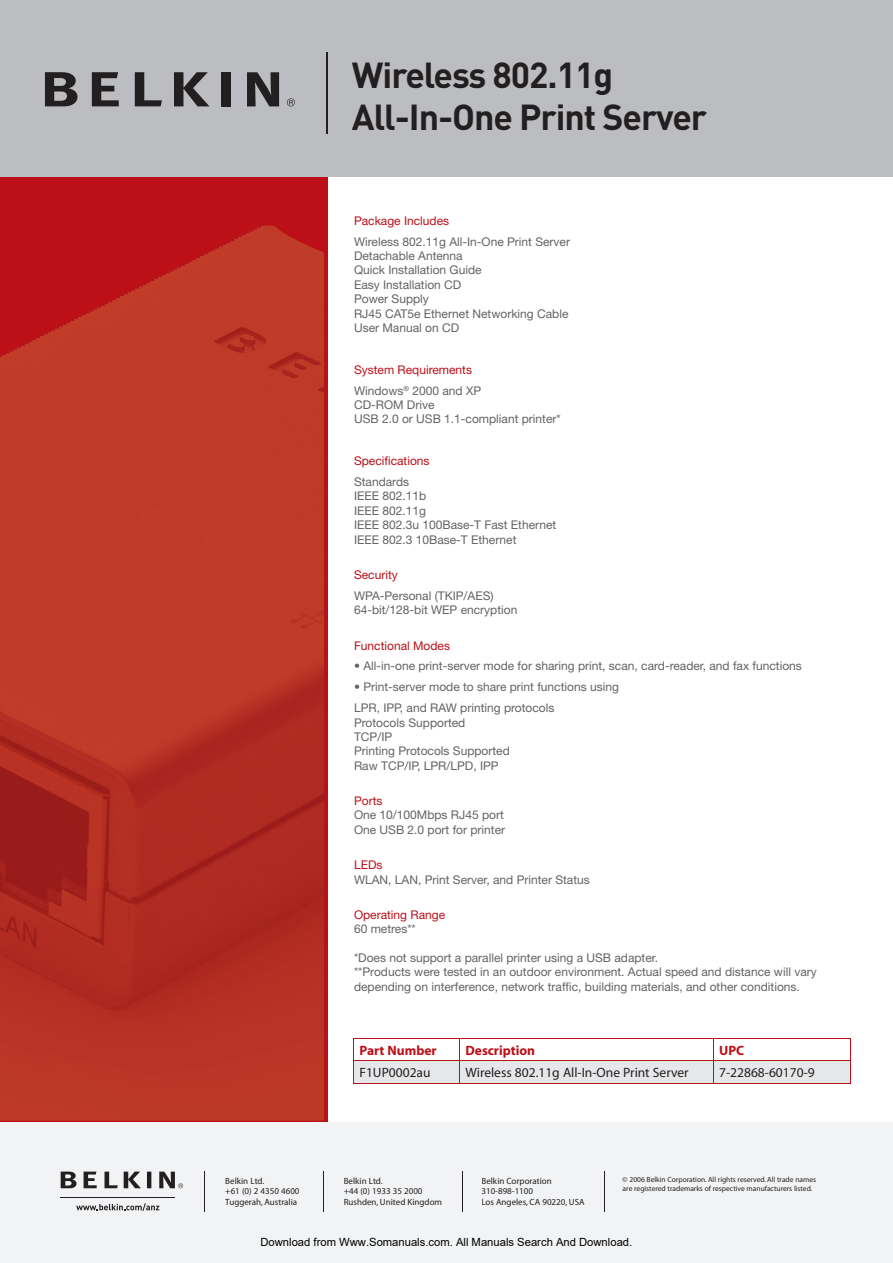
<style>
.page{position:relative;width:893px;height:1263px;background:#fff}
.page>*{position:absolute;margin:0;border:0;box-sizing:border-box;transform-origin:0 0}
.t1{font:700 35.7px/42.9px "DIN";letter-spacing:-.03em;color:#231f20}
.t2{font:13.5px "Myriad";color:#231f20}
.t3{font:700 13.5px "Myriad";color:#bb1018}
.t4{font:12px/14.4px "Helvetica Neue";color:#636366}
.t5{font:12px/20.9px "Helvetica Neue";color:#bb1018}
.t6{font:11.25px "Arial";color:#000}
.t7{font:9px/10.5px "Myriad";color:#231f20}
.t8{font:7.5px/9px "Myriad";color:#231f20}
.s1{color:#636366}
</style>
<div class="page">
<svg style="left:0;top:177px;width:328px;height:946px"></svg>
<div style="left:0;top:1123px;width:893px;height:140px;background:#f2f3f4"></div>
<div style="left:0;top:0;width:893px;height:177px;background:#bcbdc0"></div>
<svg style="left:135px;top:72px;width:27px;height:34px"></svg>
<svg style="left:45px;top:72px;width:32px;height:34px"></svg>
<svg style="left:92px;top:72px;width:27px;height:34px"></svg>
<svg style="left:174px;top:72px;width:35px;height:34px"></svg>
<div style="left:222px;top:72px;width:9px;height:34px;background:#231f20"></div>
<svg style="left:247px;top:72px;width:32px;height:34px"></svg>
<svg style="left:287px;top:98px;width:8px;height:8px"></svg>
<hr style="left:326px;top:53px;width:2px;height:81px;background:#231f20">
<svg style="left:61px;top:1171px;width:122px;height:17px"></svg>
<hr style="left:61px;top:1197px;width:114px;height:1px;background:#231f20">
<svg style="left:76px;top:1203px;width:83px;height:8px"></svg>
<hr style="left:204px;top:1171px;width:1px;height:41px;background:#231f20">
<hr style="left:323px;top:1171px;width:1px;height:41px;background:#231f20">
<hr style="left:462px;top:1171px;width:1px;height:41px;background:#231f20">
<hr style="left:604px;top:1171px;width:1px;height:41px;background:#231f20">
<hr style="left:353px;top:1038px;width:106px;height:1px;background:#bb1018">
<hr style="left:459px;top:1038px;width:254px;height:1px;background:#bb1018">
<hr style="left:713px;top:1038px;width:137px;height:1px;background:#bb1018">
<svg style="left:353px;top:1039px;width:498px;height:44px"></svg>
<hr style="left:353px;top:1082px;width:106px;height:1px;background:#bb1018">
<hr style="left:459px;top:1082px;width:254px;height:1px;background:#bb1018">
<hr style="left:713px;top:1082px;width:137px;height:1px;background:#bb1018">
<div style="left:360px;top:1068px;width:5px;height:9px;background:#e6e7e9"></div>
<div style="left:367px;top:1068px;width:49px;height:9px;background:#e6e7e9"></div>
<div style="left:417px;top:1070px;width:13px;height:7px;background:#e6e7e9"></div>
<div style="left:466px;top:1068px;width:11px;height:9px;background:#e6e7e9"></div>
<div style="left:478px;top:1067px;width:103px;height:13px;background:#e6e7e9"></div>
<div style="left:583px;top:1068px;width:105px;height:9px;background:#e6e7e9"></div>
<div style="left:720px;top:1068px;width:5px;height:9px;background:#e6e7e9"></div>
<div style="left:726px;top:1068px;width:43px;height:9px;background:#e6e7e9"></div>
<div style="left:769px;top:1068px;width:45px;height:9px;background:#e6e7e9"></div>
<img style="left:107px;top:225px;width:135px;height:658px">
<img style="left:0;top:277px;width:109px;height:606px">
<h1 class="t1" style="left:352px;top:52px;width:357px">Wireless 802.11g<br>All-In-One Print Server</h1>
<p class="t5" style="left:354px;top:210px;width:97px">Package Includes</p>
<p class="t4" style="left:354px;top:234px;width:218px">Wireless 802.11g All-In-One Print Server<br>Detachable Antenna<br>Quick Installation Guide<br>Easy Installation CD<br>Power Supply<br>RJ45 CAT5e Ethernet Networking Cable<br>User Manual on CD</p>
<p class="t5" style="left:354px;top:359px;width:129px">System Requirements<br><span class="s1">Windows</span><sup>®</sup> <span class="s1">2000 and XP</span></p>
<p class="t4" style="left:354px;top:397px;width:208px">CD-ROM Drive<br>USB 2.0 or USB 1.1-compliant printer*</p>
<p class="t5" style="left:354px;top:450px;width:77px">Specifications</p>
<p class="t4" style="left:354px;top:474px;width:204px">Standards<br>IEEE 802.11b<br>IEEE 802.11g<br>IEEE 802.3u 100Base-T Fast Ethernet<br>IEEE 802.3 10Base-T Ethernet</p>
<p class="t5" style="left:354px;top:564px;width:45px">Security</p>
<p class="t4" style="left:354px;top:588px;width:165px">WPA-Personal (TKIP/AES)<br>64-bit/128-bit WEP encryption</p>
<p class="t5" style="left:354px;top:635px;width:98px">Functional Modes</p>
<p class="t4" style="left:354px;top:659px;width:449px">• All-in-one print-server mode for sharing print, scan, card-reader, and fax functions</p>
<p class="t4" style="left:354px;top:676px;width:266px;line-height:20.9px">• Print-server mode to share print functions using<br>LPR, IPP, and RAW printing protocols</p>
<p class="t4" style="left:354px;top:715px;width:157px">Protocols Supported<br>TCP/IP<br>Printing Protocols Supported<br>Raw TCP/IP, LPR/LPD, IPP</p>
<p class="t5" style="left:354px;top:790px;width:30px">Ports</p>
<p class="t4" style="left:354px;top:808px;width:153px">One 10/100Mbps RJ45 port<br>One USB 2.0 port for printer</p>
<p class="t5" style="left:354px;top:854px;width:30px">LEDs</p>
<p class="t4" style="left:354px;top:872px;width:237px">WLAN, LAN, Print Server, and Printer Status</p>
<p class="t5" style="left:354px;top:904px;width:93px">Operating Range</p>
<p class="t4" style="left:354px;top:921px;width:63px">60 metres**</p>
<p class="t4" style="left:354px;top:950px;width:464px">*Does not support a parallel printer using a USB adapter.<br>**Products were tested in an outdoor environment. Actual speed and distance will vary depending on interference, network traffic, building materials, and other conditions.</p>
<p class="t7" style="left:225px;top:1176px;width:76px">Belkin Ltd.<br>+61 (0) 2 4350 4600<br>Tuggerah, Australia</p>
<p class="t3" style="left:359px;top:1043px;width:79px">Part Number</p>
<p class="t3" style="left:465px;top:1043px;width:71px">Description</p>
<p class="t3" style="left:719px;top:1043px;width:27px">UPC</p>
<p class="t2" style="left:359px;top:1066px;width:73px">F1UP0002au</p>
<p class="t2" style="left:465px;top:1066px;width:225px">Wireless 802.11g All-In-One Print Server</p>
<p class="t2" style="left:719px;top:1066px;width:97px">7-22868-60170-9</p>
<p class="t7" style="left:344px;top:1176px;width:100px">Belkin Ltd.<br>+44 (0) 1933 35 2000<br>Rushden, United Kingdom</p>
<p class="t7" style="left:481px;top:1176px;width:105px">Belkin Corporation<br>310-898-1100<br>Los Angeles, CA 90220, USA</p>
<p class="t8" style="left:623px;top:1175px;width:195px">© 2006 Belkin Corporation. All rights reserved. All trade names are registered trademarks of respective manufacturers listed.</p>
<p class="t6" style="left:260px;top:1235px;width:373px">Download from Www.Somanuals.com. All Manuals Search And Download.</p>
</div>
